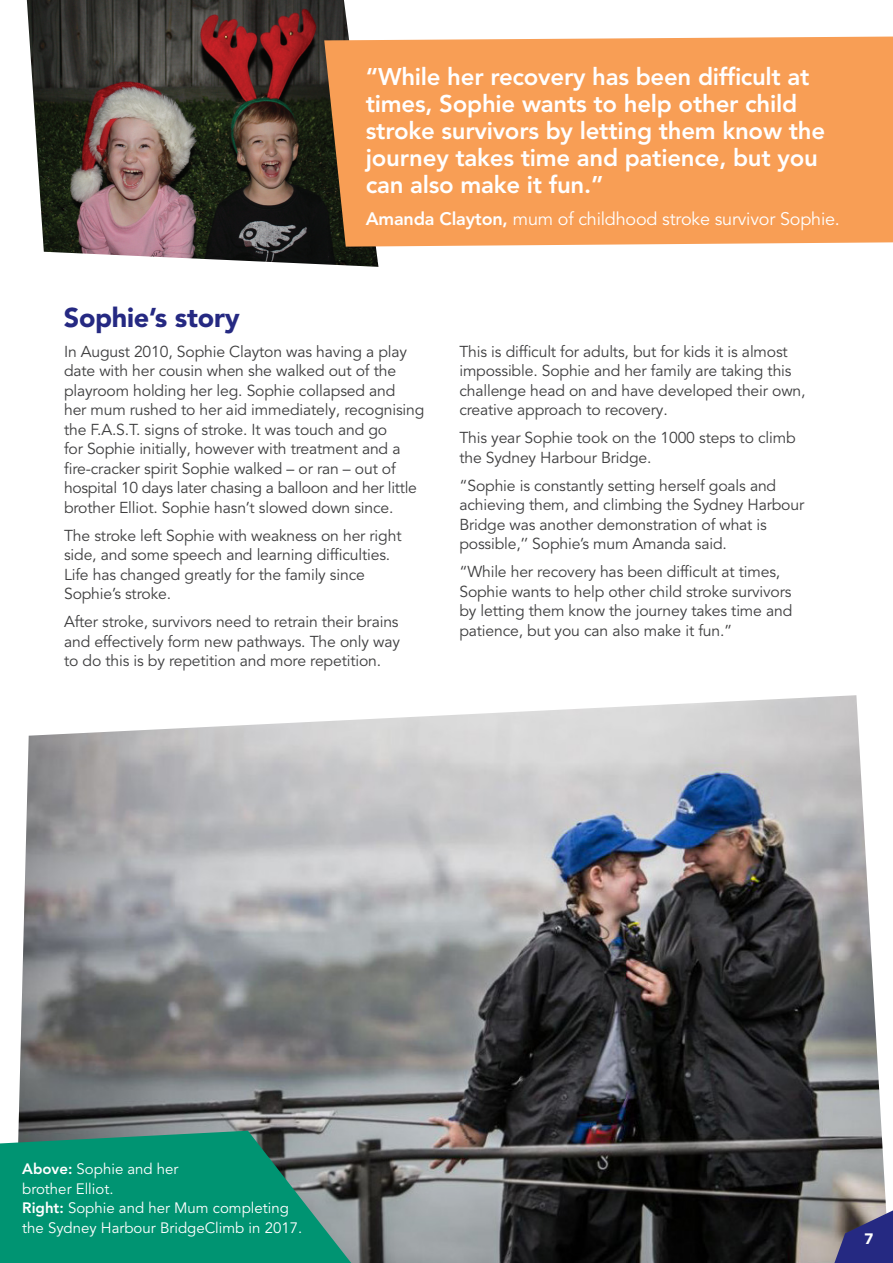
<style>
.page{position:relative;width:893px;height:1263px;background:#fff}
.page>*{position:absolute;margin:0;border:0;box-sizing:border-box;transform-origin:0 0}
.Bullets{font:900 27px "Avenir LT Pro";letter-spacing:-.01em;color:#252982}
.Body_text{font:800 24px/27px "Avenir LT Pro";letter-spacing:-.01em;color:#fff}
.Body_text-2{font:18px "Avenir LT Pro";letter-spacing:-.01em;color:#fff}
.Bullets-2{font:15.75px/19.5px "Avenir LT Pro";letter-spacing:-.01em;color:#3e3e3f}
.t1{font:15px/19.5px "Avenir LT Pro";color:#fff}
.t2{font:900 15px "Avenir";color:#fff}
.s1{font-weight:800}
</style>
<div class="page">
<img style="left:27px;top:0;width:351px;height:267px">
<img style="left:18px;top:695px;width:868px;height:568px">
<svg style="left:0;top:1131px;width:351px;height:132px;background:#169074"></svg>
<div style="left:324px;top:37px;width:569px;height:210px;background:#f89e55"></div>
<svg style="left:834px;top:1210px;width:59px;height:53px;background:#44437d"></svg>
<p class="Bullets" style="left:64px;top:301px;width:177px">Sophie’s story</p>
<p class="Body_text" style="left:366px;top:63px;width:461px">“While her recovery has been difficult at times, Sophie wants to help other child stroke survivors by letting them know the journey takes time and patience, but you can also make it fun.”</p>
<p class="Body_text-2" style="left:366px;top:208px;width:476px"><span class="s1">Amanda Clayton,</span> mum of childhood stroke survivor Sophie.</p>
<p class="Bullets-2" style="left:64px;top:342px;width:362px">In August 2010, Sophie Clayton was having a play date with her cousin when she walked out of the playroom holding her leg. Sophie collapsed and<br>her mum rushed to her aid immediately, recognising the F.A.S.T. signs of stroke. It was touch and go<br>for Sophie initially, however with treatment and a fire-cracker spirit Sophie walked – or ran – out of hospital 10 days later chasing a balloon and her little brother Elliot. Sophie hasn’t slowed down since.</p>
<p class="Bullets-2" style="left:64px;top:526px;width:339px">The stroke left Sophie with weakness on her right side, and some speech and learning difficulties.<br>Life has changed greatly for the family since Sophie’s stroke.</p>
<p class="Bullets-2" style="left:64px;top:612px;width:337px;text-align:justify">After stroke, survivors need to retrain their brains and effectively form new pathways. The only way to do this is by repetition and more repetition.</p>
<p class="Bullets-2" style="left:459px;top:342px;width:348px">This is difficult for adults, but for kids it is almost impossible. Sophie and her family are taking this challenge head on and have developed their own, creative approach to recovery.</p>
<p class="Bullets-2" style="left:459px;top:428px;width:338px">This year Sophie took on the 1000 steps to climb the Sydney Harbour Bridge.</p>
<p class="Bullets-2" style="left:459px;top:476px;width:346px">“Sophie is constantly setting herself goals and achieving them, and climbing the Sydney Harbour Bridge was another demonstration of what is possible,’’ Sophie’s mum Amanda said.</p>
<p class="Bullets-2" style="left:459px;top:562px;width:334px">“While her recovery has been difficult at times, Sophie wants to help other child stroke survivors by letting them know the journey takes time and patience, but you can also make it fun.”</p>
<p class="t1" style="left:22px;top:1159px;width:282px"><span class="s1">Above:</span> Sophie and her<br>brother Elliot.<br><span class="s1">Right:</span> Sophie and her Mum completing the Sydney Harbour BridgeClimb in 2017.</p>
<p class="t2" style="left:864px;top:1230px;width:10px">7</p>
</div>
